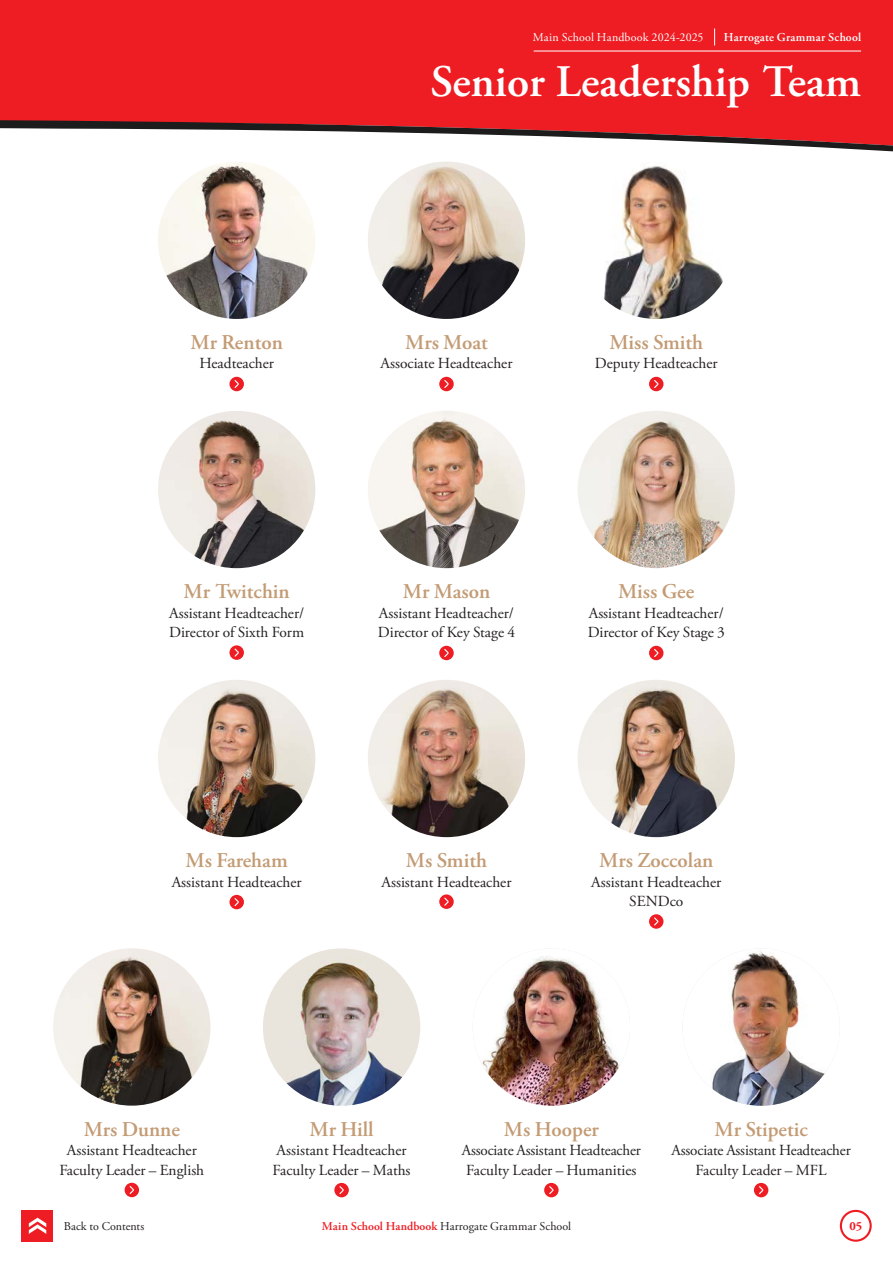
<style>
.page{position:relative;width:893px;height:1263px;background:#fff}
.page>*{position:absolute;margin:0;border:0;box-sizing:border-box;transform-origin:0 0}
.t1{font:600 45px "Adobe Garamond Pro";color:#fff}
.t2{font:600 21px "Adobe Garamond Pro";color:#c39b74}
.t3{font:15.45px/19.5px "Adobe Garamond Pro";color:#231f20}
.t4{font:700 12.3px "Adobe Garamond Pro";color:#ee1d23}
.t5{font:12px "Adobe Garamond Pro";letter-spacing:.005em;color:#231f20}
.t6{font:12px "Adobe Garamond Pro";letter-spacing:.015em;color:#fff}
.t7{font:600 12px "Adobe Garamond Pro";letter-spacing:.02em;color:#fff}
.s1{font-weight:600;color:#ee1d23}
</style>
<div class="page">
<div style="left:0;top:0;width:893px;height:109px;background:#ee1d23"></div>
<div style="left:840px;top:1210px;width:32px;height:32px;border:2px solid #ee1d23;border-radius:50%"></div>
<div style="left:21px;top:1210px;width:32px;height:32px;background:#ee1d23"></div>
<svg style="left:29px;top:1218px;width:17px;height:16px"></svg>
<svg style="left:714px;top:28px;width:1px;height:17px"></svg>
<hr style="left:534px;top:51px;width:327px;height:1px;background:#fff">
<div style="left:0;top:109px;width:893px;height:7px;background:#ee1d23"></div>
<svg style="left:0;top:116px;width:893px;height:98px"></svg>
<img style="left:158px;top:162px;width:157px;height:157px;border-radius:79px">
<div style="left:229px;top:377px;width:15px;height:14px;background:#ee1d23;border-radius:50%"></div>
<svg style="left:234px;top:380px;width:5px;height:8px"></svg>
<img style="left:368px;top:162px;width:157px;height:157px;border-radius:79px">
<div style="left:439px;top:377px;width:15px;height:14px;background:#ee1d23;border-radius:50%"></div>
<svg style="left:444px;top:380px;width:5px;height:8px"></svg>
<img style="left:578px;top:162px;width:157px;height:157px;border-radius:79px">
<div style="left:649px;top:377px;width:14px;height:14px;background:#ee1d23;border-radius:50%"></div>
<svg style="left:654px;top:380px;width:5px;height:8px"></svg>
<img style="left:158px;top:411px;width:157px;height:157px;border-radius:79px">
<div style="left:229px;top:645px;width:15px;height:15px;background:#ee1d23;border-radius:50%"></div>
<svg style="left:234px;top:648px;width:5px;height:9px"></svg>
<img style="left:368px;top:411px;width:157px;height:157px;border-radius:79px">
<div style="left:439px;top:646px;width:15px;height:14px;background:#ee1d23;border-radius:50%"></div>
<svg style="left:444px;top:649px;width:5px;height:8px"></svg>
<img style="left:578px;top:411px;width:157px;height:157px;border-radius:79px">
<div style="left:649px;top:646px;width:14px;height:14px;background:#ee1d23;border-radius:50%"></div>
<svg style="left:654px;top:649px;width:5px;height:8px"></svg>
<img style="left:368px;top:680px;width:157px;height:157px;border-radius:79px">
<div style="left:439px;top:894px;width:15px;height:15px;background:#ee1d23;border-radius:50%"></div>
<svg style="left:444px;top:897px;width:5px;height:9px"></svg>
<img style="left:578px;top:680px;width:157px;height:157px;border-radius:79px">
<div style="left:649px;top:914px;width:14px;height:15px;background:#ee1d23;border-radius:50%"></div>
<svg style="left:654px;top:917px;width:5px;height:8px"></svg>
<img style="left:158px;top:680px;width:157px;height:157px;border-radius:79px">
<div style="left:229px;top:895px;width:15px;height:14px;background:#ee1d23;border-radius:50%"></div>
<svg style="left:234px;top:898px;width:5px;height:8px"></svg>
<img style="left:53px;top:948px;width:157px;height:158px;border-radius:79px">
<div style="left:125px;top:1183px;width:14px;height:14px;background:#ee1d23;border-radius:50%"></div>
<svg style="left:130px;top:1186px;width:4px;height:8px"></svg>
<img style="left:263px;top:948px;width:157px;height:158px;border-radius:79px">
<div style="left:334px;top:1183px;width:15px;height:14px;background:#ee1d23;border-radius:50%"></div>
<svg style="left:339px;top:1186px;width:5px;height:8px"></svg>
<img style="left:473px;top:948px;width:157px;height:158px;border-radius:79px">
<div style="left:544px;top:1183px;width:15px;height:14px;background:#ee1d23;border-radius:50%"></div>
<svg style="left:549px;top:1186px;width:5px;height:8px"></svg>
<img style="left:682px;top:948px;width:158px;height:158px;border-radius:79px">
<div style="left:754px;top:1183px;width:14px;height:14px;background:#ee1d23;border-radius:50%"></div>
<svg style="left:759px;top:1186px;width:4px;height:8px"></svg>
<p class="t6" style="left:533px;top:30px;width:172px">Main School Handbook 2024-2025</p>
<p class="t7" style="left:724px;top:30px;width:139px">Harrogate Grammar School</p>
<h1 class="t1" style="left:430px;top:56px;width:432px">Senior Leadership Team</h1>
<h2 class="t2" style="left:190px;top:330px;width:94px">Mr Renton</h2>
<p class="t3" style="left:199px;top:354px;width:76px">Headteacher</p>
<h2 class="t2" style="left:405px;top:330px;width:84px">Mrs Moat</h2>
<p class="t3" style="left:380px;top:354px;width:133px">Associate Headteacher</p>
<h2 class="t2" style="left:609px;top:330px;width:95px">Miss Smith</h2>
<p class="t3" style="left:595px;top:354px;width:124px">Deputy Headteacher</p>
<h2 class="t2" style="left:184px;top:579px;width:108px">Mr Twitchin</h2>
<p class="t3" style="left:169px;top:603px;width:137px">Assistant Headteacher/<br>Director of Sixth Form</p>
<h2 class="t2" style="left:403px;top:579px;width:89px">Mr Mason</h2>
<p class="t3" style="left:378px;top:603px;width:139px">Assistant Headteacher/<br>Director of Key Stage 4</p>
<h2 class="t2" style="left:618px;top:579px;width:78px">Miss Gee</h2>
<p class="t3" style="left:588px;top:603px;width:139px">Assistant Headteacher/<br>Director of Key Stage 3</p>
<h2 class="t2" style="left:186px;top:848px;width:104px">Ms Fareham</h2>
<p class="t3" style="left:172px;top:872px;width:131px">Assistant Headteacher</p>
<h2 class="t2" style="left:406px;top:848px;width:83px">Ms Smith</h2>
<p class="t3" style="left:381px;top:872px;width:131px">Assistant Headteacher</p>
<h2 class="t2" style="left:599px;top:848px;width:116px">Mrs Zoccolan</h2>
<p class="t3" style="left:591px;top:872px;width:131px;text-align:center">Assistant Headteacher<br>SENDco</p>
<h2 class="t2" style="left:84px;top:1117px;width:98px">Mrs Dunne</h2>
<p class="t3" style="left:59px;top:1141px;width:146px;text-align:center">Assistant Headteacher<br>Faculty Leader – English</p>
<h2 class="t2" style="left:309px;top:1117px;width:66px">Mr Hill</h2>
<p class="t3" style="left:273px;top:1141px;width:140px">Assistant Headteacher<br>Faculty Leader – Maths</p>
<h2 class="t2" style="left:504px;top:1117px;width:97px">Ms Hooper</h2>
<p class="t3" style="left:462px;top:1141px;width:181px">Associate Assistant Headteacher<br>Faculty Leader – Humanities</p>
<h2 class="t2" style="left:714px;top:1117px;width:95px">Mr Stipetic</h2>
<p class="t3" style="left:672px;top:1141px;width:181px;text-align:center">Associate Assistant Headteacher<br>Faculty Leader – MFL</p>
<p class="t5" style="left:64px;top:1219px;width:82px">Back to Contents</p>
<p class="t5" style="left:322px;top:1219px;width:251px"><span class="s1">Main School Handbook</span> Harrogate Grammar School</p>
<p class="t4" style="left:849px;top:1219px;width:14px">05</p>
</div>
